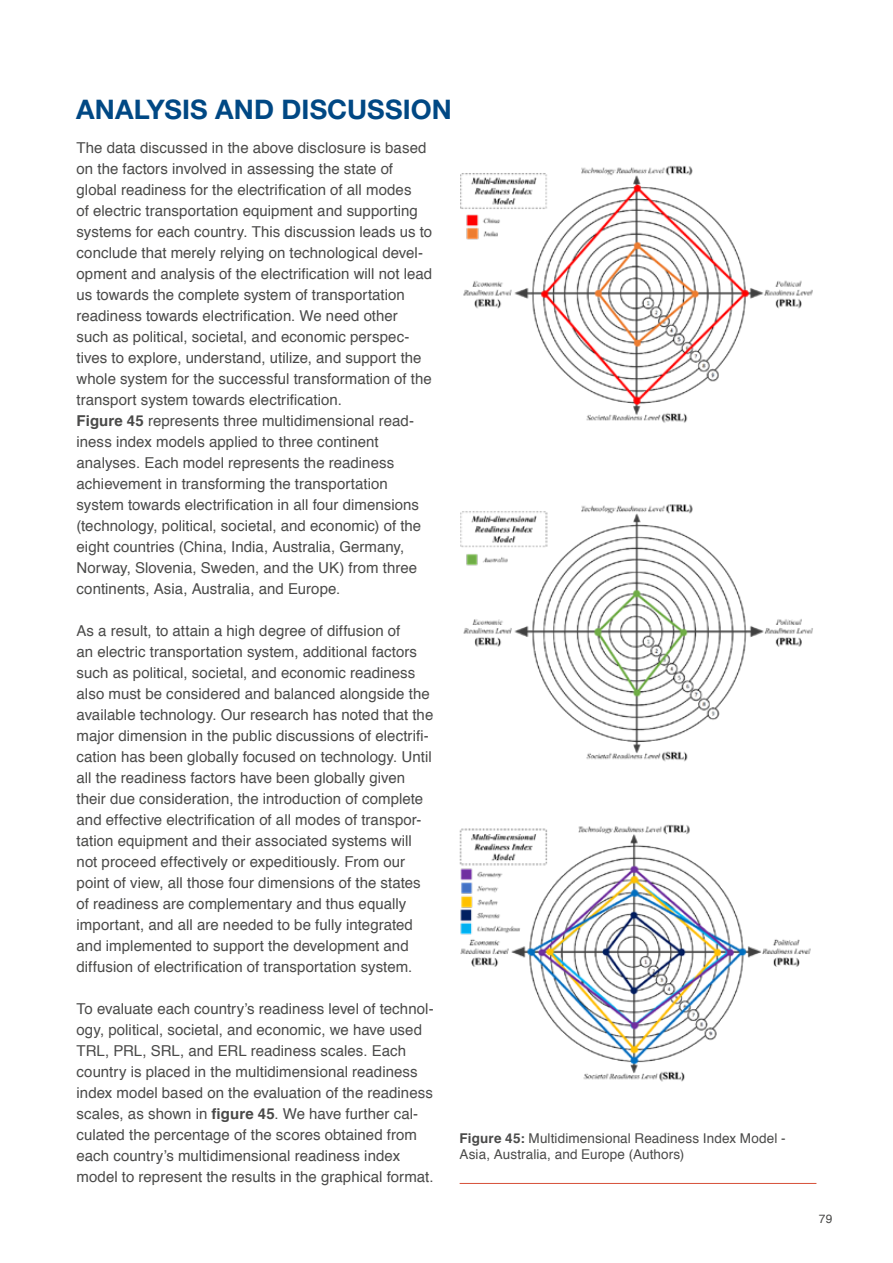
<style>
.page{position:relative;width:893px;height:1263px;background:#fff}
.page>*{position:absolute;margin:0;border:0;box-sizing:border-box;transform-origin:0 0}
.t1{font:700 27px "Helvetica Neue LT Std";letter-spacing:.005em;color:#004884}
.t2{font:15px/21px "Helvetica";letter-spacing:.005em;color:#4a4a49}
.t3{font:13.5px/16.5px "Helvetica";letter-spacing:.01em;color:#4a4a49}
.t4{font:12px "Helvetica";color:#4a4a49}
.s1{font-weight:700}
</style>
<div class="page">
<img style="left:460px;top:165px;width:353px;height:258px">
<img style="left:460px;top:504px;width:353px;height:258px">
<img style="left:459px;top:824px;width:352px;height:258px">
<hr style="left:460px;top:1183px;width:356px;height:1px;background:#d74f38">
<h1 class="t1" style="left:76px;top:93px;width:377px">ANALYSIS AND DISCUSSION</h1>
<p class="t2" style="left:77px;top:137px;width:357px">The data discussed in the above disclosure is based on the factors involved in assessing the state of global readiness for the electrification of all modes<br>of electric transportation equipment and supporting systems for each country. This discussion leads us to conclude that merely relying on technological devel&shy;opment and analysis of the electrification will not lead us towards the complete system of transportation readiness towards electrification. We need other such as political, societal, and economic perspec&shy;tives to explore, understand, utilize, and support the whole system for the successful transformation of the transport system towards electrification.<br><span class="s1">Figure 45</span> represents three multidimensional read&shy;iness index models applied to three continent analyses. Each model represents the readiness achievement in transforming the transportation system towards electrification in all four dimensions (technology, political, societal, and economic) of the eight countries (China, India, Australia, Germany, Norway, Slovenia, Sweden, and the UK) from three continents, Asia, Australia, and Europe.</p>
<p class="t2" style="left:77px;top:620px;width:358px">As a result, to attain a high degree of diffusion of<br>an electric transportation system, additional factors such as political, societal, and economic readiness also must be considered and balanced alongside the available technology. Our research has noted that the major dimension in the public discussions of electrifi&shy;cation has been globally focused on technology. Until all the readiness factors have been globally given their due consideration, the introduction of complete and effective electrification of all modes of transpor&shy;tation equipment and their associated systems will not proceed effectively or expeditiously. From our point of view, all those four dimensions of the states of readiness are complementary and thus equally important, and all are needed to be fully integrated and implemented to support the development and diffusion of electrification of transportation system.</p>
<p class="t2" style="left:77px;top:998px;width:359px">To evaluate each country’s readiness level of technol&shy;ogy, political, societal, and economic, we have used TRL, PRL, SRL, and ERL readiness scales. Each country is placed in the multidimensional readiness index model based on the evaluation of the readiness scales, as shown in <span class="s1">figure 45</span>. We have further cal&shy;culated the percentage of the scores obtained from each country’s multidimensional readiness index model to represent the results in the graphical format.</p>
<p class="t3" style="left:460px;top:1130px;width:327px"><span class="s1">Figure 45:</span> Multidimensional Readiness Index Model -<br>Asia, Australia, and Europe (Authors)</p>
<p class="t4" style="left:819px;top:1210px;width:15px">79</p>
</div>
